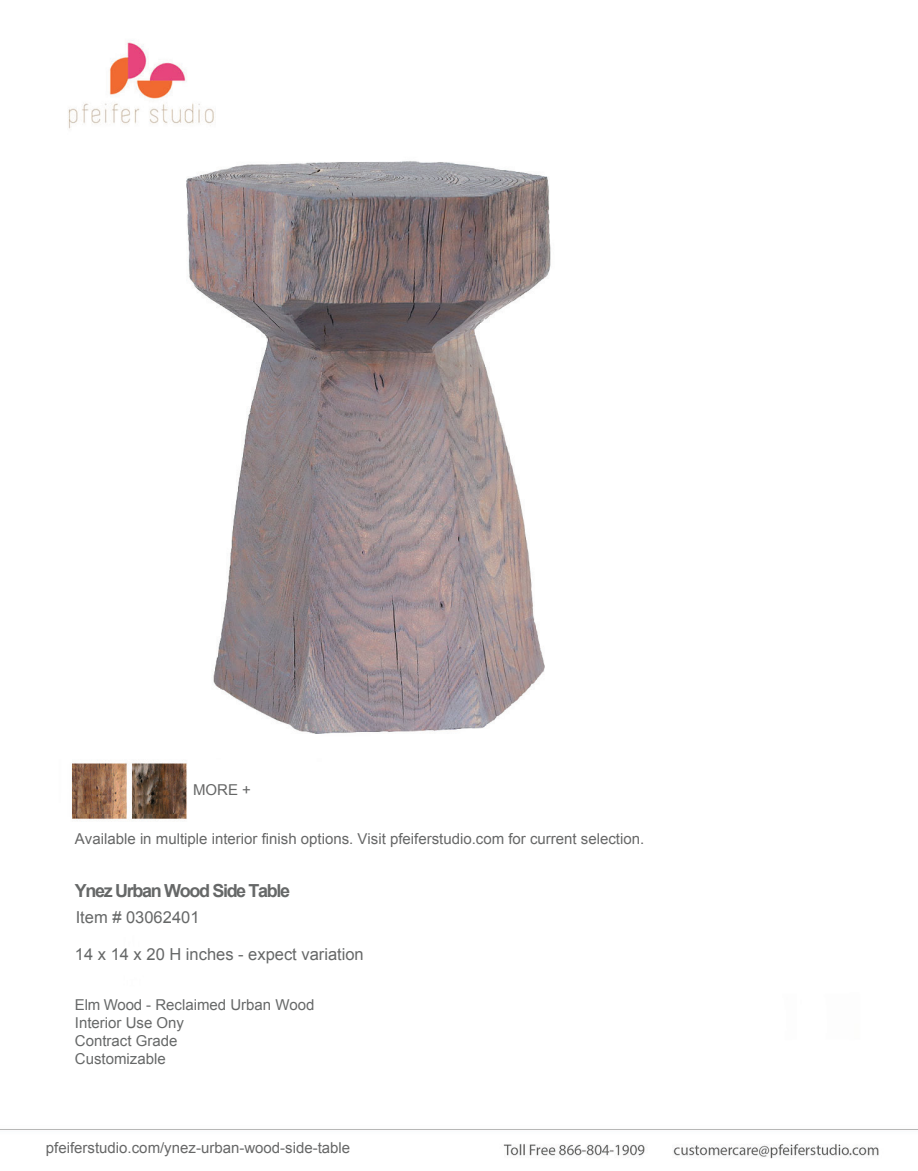
<style>
.page{position:relative;width:918px;height:1171px;background:#fff}
.page>*{position:absolute;margin:0;border:0;box-sizing:border-box;transform-origin:0 0}
.t1{font:700 18px "Arial";letter-spacing:-.075em;color:#666868}
.t2{font:16.5px "Arial";color:#666868}
.t3{font:15px "Arial";color:#666767}
.t4{font:15px/18px "Arial";color:#666868}
</style>
<div class="page">
<img style="left:0;top:40px;width:918px;height:1119px">
<img style="left:62px;top:143px;width:622px;height:611px">
<p class="t3" style="left:193px;top:780px;width:59px">MORE +</p>
<p class="t3" style="left:75px;top:829px;width:571px">Available in multiple interior finish options. Visit pfeiferstudio.com for current selection.</p>
<p class="t1" style="left:75px;top:879px;width:217px">Ynez Urban Wood Side Table</p>
<p class="t2" style="left:76px;top:906px;width:125px">Item # 03062401</p>
<p class="t2" style="left:75px;top:943px;width:290px">14 x 14 x 20 H inches - expect variation</p>
<p class="t4" style="left:75px;top:996px;width:241px">Elm Wood - Reclaimed Urban Wood<br>Interior Use Ony<br>Contract Grade<br>Customizable</p>
<p class="t3" style="left:46px;top:1138px;width:306px">pfeiferstudio.com/ynez-urban-wood-side-table</p>
</div>
